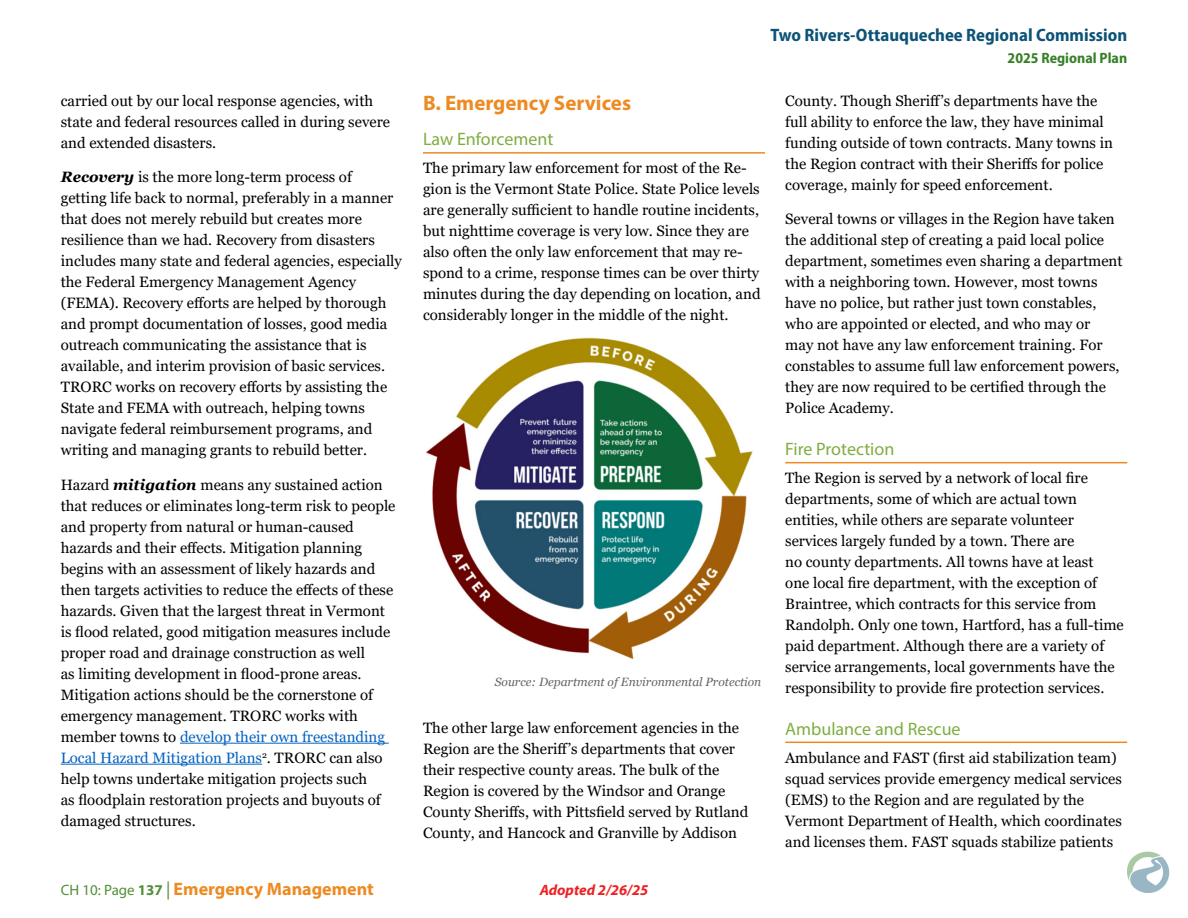
<style>
.page{position:relative;width:1188px;height:918px;background:#fff}
.page>*{position:absolute;margin:0;border:0;box-sizing:border-box;transform-origin:0 0}
.Header_2{font:700 21px "Myriad Pro";color:#ed8b22}
.Header_3{font:18px "Myriad Pro";color:#80ad41}
.t1{font:18px "Myriad Variable Concept";color:#0d5377}
.t2{font:700 18px "Myriad Pro";color:#ed8b22}
.Body{font:15px/21px "Georgia";color:#000}
.t3{font:15px "Myriad Variable Concept";color:#368027}
.t4{font:italic 700 15px "Myriad Pro";color:#ed2124}
.t5{font:italic 12px "Georgia";color:#636466}
.s1{font-weight:700;font-style:italic}
.s2{color:#0563c1}
.s3{font-weight:400;font-size:15px;color:#508f37}
.s4{font-size:15px;color:#508f37}
.s5{font-weight:400;color:#508f37}
</style>
<div class="page">
<img style="left:1128px;top:851px;width:41px;height:41px">
<hr style="left:180px;top:743px;width:209px;height:1px;background:#0563c1">
<hr style="left:61px;top:764px;width:201px;height:1px;background:#0563c1">
<hr style="left:423px;top:152px;width:342px;height:2px;background:#ed8b22">
<hr style="left:785px;top:462px;width:342px;height:1px;background:#ed8b22">
<hr style="left:785px;top:742px;width:342px;height:1px;background:#ed8b22">
<img style="left:425px;top:337px;width:328px;height:323px">
<p class="Body" style="left:61px;top:90px;width:331px">carried out by our local response agencies, with state and federal resources called in during severe and extended disasters.</p>
<p class="Body" style="left:61px;top:167px;width:343px"><span class="s1">Recovery</span> is the more long-term process of<br>getting life back to normal, preferably in a manner that does not merely rebuild but creates more resilience than we had. Recovery from disasters includes many state and federal agencies, especially the Federal Emergency Management Agency (FEMA). Recovery efforts are helped by thorough and prompt documentation of losses, good media outreach communicating the assistance that is available, and interim provision of basic services.<br>TRORC works on recovery efforts by assisting the State and FEMA with outreach, helping towns navigate federal reimbursement programs, and writing and managing grants to rebuild better.</p>
<p class="Body" style="left:61px;top:474px;width:336px">Hazard <span class="s1">mitigation</span> means any sustained action that reduces or eliminates long-term risk to people and property from natural or human-caused hazards and their effects. Mitigation planning begins with an assessment of likely hazards and then targets activities to reduce the effects of these hazards. Given that the largest threat in Vermont is flood related, good mitigation measures include proper road and drainage construction as well<br>as limiting development in flood-prone areas.<br>Mitigation actions should be the cornerstone of emergency management. TRORC works with member towns to <span class="s2">develop their own freestanding Local Hazard Mitigation Plans</span><sup>2</sup>. TRORC can also help towns undertake mitigation projects such<br>as floodplain restoration projects and buyouts of damaged structures.</p>
<p class="t1" style="left:771px;top:24px;width:358px">Two Rivers-Ottauquechee Regional Commission</p>
<p class="t3" style="left:1008px;top:49px;width:121px">2025 Regional Plan</p>
<p class="Header_2" style="left:423px;top:89px;width:210px">B. Emergency Services</p>
<p class="Header_3" style="left:423px;top:128px;width:132px">Law Enforcement</p>
<p class="Body" style="left:423px;top:158px;width:339px">The primary law enforcement for most of the Re&shy;gion is the Vermont State Police. State Police levels are generally sufficient to handle routine incidents, but nighttime coverage is very low. Since they are also often the only law enforcement that may re&shy;spond to a crime, response times can be over thirty minutes during the day depending on location, and considerably longer in the middle of the night.</p>
<p class="t5" style="left:495px;top:675px;width:268px">Source: Department of Environmental Protection</p>
<p class="Body" style="left:423px;top:717px;width:327px">The other large law enforcement agencies in the Region are the Sheriff’s departments that cover their respective county areas. The bulk of the Region is covered by the Windsor and Orange County Sheriffs, with Pittsfield served by Rutland County, and Hancock and Granville by Addison</p>
<p class="Body" style="left:785px;top:90px;width:329px">County. Though Sheriff’s departments have the full ability to enforce the law, they have minimal funding outside of town contracts. Many towns in the Region contract with their Sheriffs for police coverage, mainly for speed enforcement.</p>
<p class="Body" style="left:785px;top:209px;width:339px">Several towns or villages in the Region have taken the additional step of creating a paid local police department, sometimes even sharing a department with a neighboring town. However, most towns have no police, but rather just town constables, who are appointed or elected, and who may or<br>may not have any law enforcement training. For constables to assume full law enforcement powers, they are now required to be certified through the Police Academy.</p>
<p class="Header_3" style="left:785px;top:438px;width:111px">Fire Protection</p>
<p class="Body" style="left:785px;top:468px;width:340px">The Region is served by a network of local fire departments, some of which are actual town entities, while others are separate volunteer services largely funded by a town. There are<br>no county departments. All towns have at least<br>one local fire department, with the exception of Braintree, which contracts for this service from Randolph. Only one town, Hartford, has a full-time paid department. Although there are a variety of service arrangements, local governments have the responsibility to provide fire protection services.</p>
<p class="Header_3" style="left:785px;top:718px;width:177px">Ambulance and Rescue</p>
<p class="Body" style="left:785px;top:747px;width:338px">Ambulance and FAST (first aid stabilization team) squad services provide emergency medical services (EMS) to the Region and are regulated by the Vermont Department of Health, which coordinates and licenses them. FAST squads stabilize patients</p>
<p class="t2" style="left:61px;top:878px;width:315px"><span class="s3">CH 10: Page</span> <span class="s4">137</span> <span class="s5">|</span> Emergency Management</p>
<p class="t4" style="left:540px;top:881px;width:110px">Adopted 2/26/25</p>
</div>
